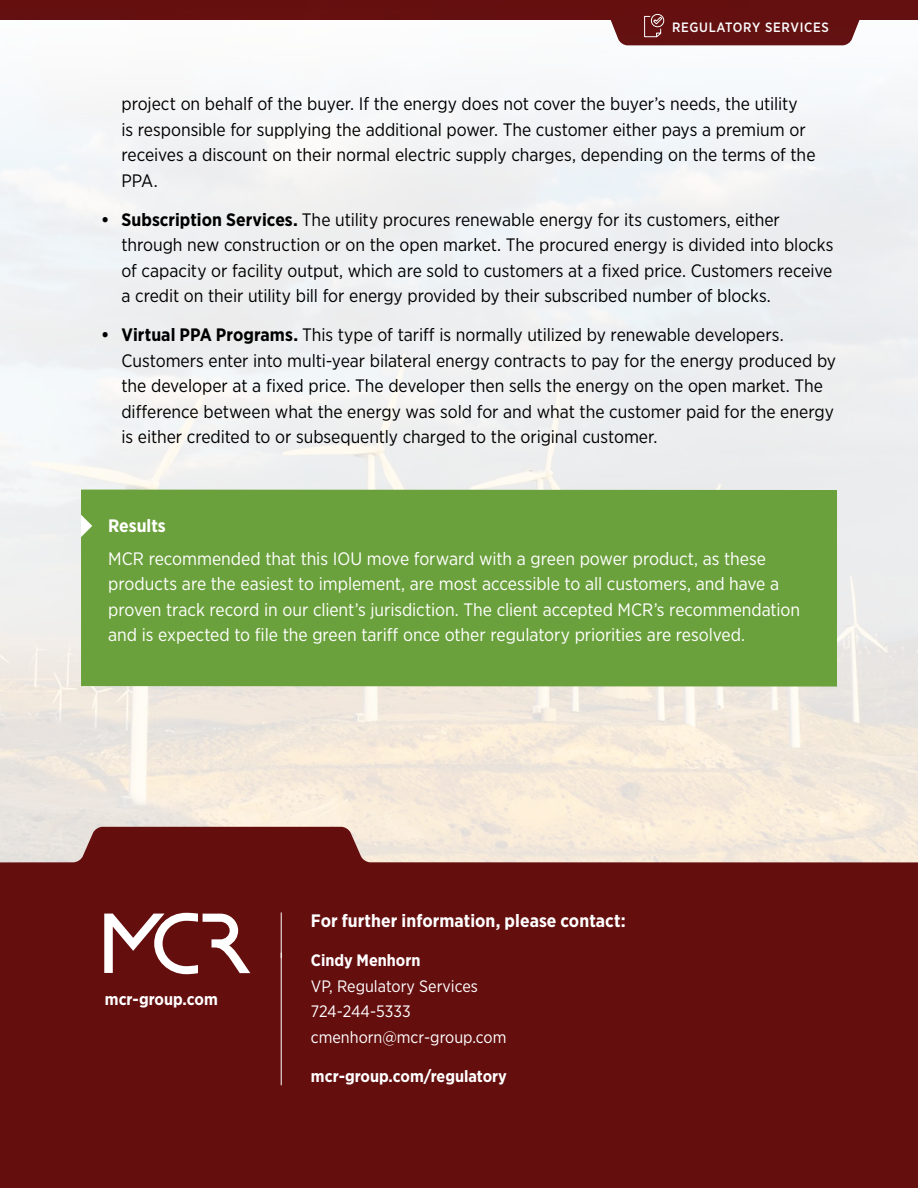
<style>
.page{position:relative;width:918px;height:1188px;background:#fff}
.page>*{position:absolute;margin:0;border:0;box-sizing:border-box;transform-origin:0 0}
.t1{font:18px/25.5px "Gotham Narrow";letter-spacing:-.005em;color:#000}
.t2{font:18px/25.5px "Gotham Narrow";letter-spacing:-.005em;color:#fff}
.t3{font:700 18px "Gotham Narrow";letter-spacing:.005em;color:#fff}
.t4{font:16.5px/25.5px "Gotham Narrow";color:#fff}
.t5{font:700 16.5px "Gotham Narrow";color:#fff}
.t6{font:500 13.5px "Gotham Narrow";letter-spacing:.05em;color:#fff}
.s1{font-weight:700}
</style>
<div class="page">
<img style="left:0;top:0;width:918px;height:827px">
<svg style="left:0;top:827px;width:918px;height:361px;background:#6f1d1c"></svg>
<div style="left:81px;top:490px;width:756px;height:197px;background:#6ba13c"></div>
<svg style="left:81px;top:515px;width:11px;height:22px"></svg>
<svg style="left:104px;top:913px;width:146px;height:61px"></svg>
<hr style="left:281px;top:913px;width:1px;height:45px;background:#fff">
<hr style="left:281px;top:953px;width:1px;height:132px;background:#fff">
<p class="t6" style="left:672px;top:19px;width:158px">REGULATORY SERVICES</p>
<p class="t1" style="left:122px;top:91px;width:696px">project on behalf of the buyer. If the energy does not cover the buyer’s needs, the utility<br>is responsible for supplying the additional power. The customer either pays a premium or receives a discount on their normal electric supply charges, depending on the terms of the PPA.</p>
<p class="t1" style="left:122px;top:206px;width:713px;text-indent:-20px"><span class="s1">• Subscription Services.</span> The utility procures renewable energy for its customers, either through new construction or on the open market. The procured energy is divided into blocks of capacity or facility output, which are sold to customers at a fixed price. Customers receive a credit on their utility bill for energy provided by their subscribed number of blocks.</p>
<p class="t1" style="left:122px;top:322px;width:716px;text-indent:-20px"><span class="s1">• Virtual PPA Programs.</span> This type of tariff is normally utilized by renewable developers.<br>Customers enter into multi-year bilateral energy contracts to pay for the energy produced by the developer at a fixed price. The developer then sells the energy on the open market. The difference between what the energy was sold for and what the customer paid for the energy is either credited to or subsequently charged to the original customer.</p>
<p class="t3" style="left:108px;top:514px;width:59px">Results</p>
<p class="t2" style="left:108px;top:545px;width:694px">MCR recommended that this IOU move forward with a green power product, as these products are the easiest to implement, are most accessible to all customers, and have a proven track record in our client’s jurisdiction. The client accepted MCR’s recommendation and is expected to file the green tariff once other regulatory priorities are resolved.</p>
<p class="t5" style="left:105px;top:988px;width:114px">mcr-group.com</p>
<p class="t3" style="left:311px;top:909px;width:316px">For further information, please contact:</p>
<p class="t5" style="left:311px;top:950px;width:111px">Cindy Menhorn</p>
<p class="t4" style="left:311px;top:973px;width:197px">VP, Regulatory Services<br>724-244-5333 cmenhorn@mcr-group.com</p>
<p class="t5" style="left:311px;top:1065px;width:198px">mcr-group.com/regulatory</p>
</div>
